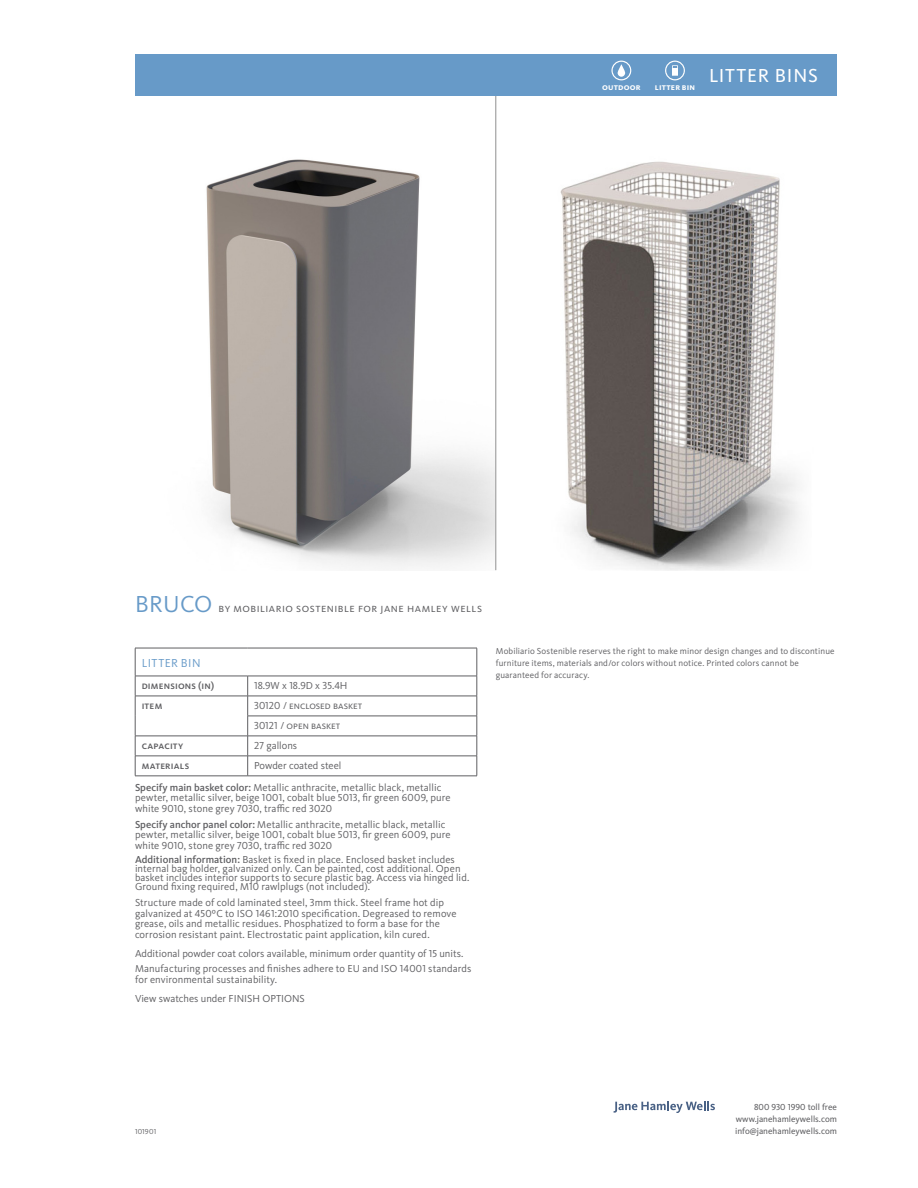
<style>
.page{position:relative;width:918px;height:1188px;background:#fff}
.page>*{position:absolute;margin:0;border:0;box-sizing:border-box;transform-origin:0 0}
.t1{font:19.5px "Kievit OT";letter-spacing:.04em;color:#fff}
.t2{font:12px "Kievit Pro";letter-spacing:.04em;color:#5f5f62}
.t3{font:12px "Kievit Pro";letter-spacing:.03em;color:#679ac8}
.INFO_2_paragraph{font:10.5px/10.5px "Kievit Pro";letter-spacing:.005em;color:#5f5f62}
.t4{font:500 10.5px "Kievit OT";letter-spacing:.02em;color:#5f5f62}
.t5{font:9px/12px "Kievit Pro";letter-spacing:.01em;color:#5f5f62}
.t6{font:9px/12px "Kievit OT";color:#5f5f62;text-align:justify}
.t7{font:700 9px "Kievit OT";letter-spacing:.025em;color:#fff}
.t8{font:7.5px "Kievit Pro";letter-spacing:.02em;color:#5f5f62}
.s1{font-size:24px;color:#679ac8}
.s2{font-weight:500}
</style>
<div class="page">
<img style="left:206px;top:159px;width:289px;height:410px">
<hr style="left:248px;top:696px;width:229px;height:1px;background:#5f5f62">
<hr style="left:248px;top:716px;width:229px;height:1px;background:#5f5f62">
<hr style="left:248px;top:736px;width:229px;height:1px;background:#5f5f62">
<hr style="left:248px;top:756px;width:229px;height:1px;background:#5f5f62">
<hr style="left:248px;top:776px;width:229px;height:1px;background:#5f5f62">
<hr style="left:135px;top:676px;width:113px;height:1px;background:#5f5f62">
<hr style="left:248px;top:676px;width:229px;height:1px;background:#5f5f62">
<hr style="left:135px;top:648px;width:113px;height:1px;background:#5f5f62">
<hr style="left:248px;top:648px;width:229px;height:1px;background:#5f5f62">
<svg style="left:477px;top:648px;width:1px;height:128px"></svg>
<hr style="left:135px;top:756px;width:113px;height:1px;background:#5f5f62">
<hr style="left:135px;top:776px;width:113px;height:1px;background:#5f5f62">
<hr style="left:135px;top:696px;width:113px;height:1px;background:#5f5f62">
<svg style="left:135px;top:648px;width:1px;height:128px"></svg>
<svg style="left:247px;top:676px;width:1px;height:100px"></svg>
<hr style="left:135px;top:736px;width:113px;height:1px;background:#5f5f62">
<img style="left:496px;top:152px;width:304px;height:418px">
<hr style="left:495px;top:95px;width:1px;height:475px;background:#000">
<div style="left:135px;top:54px;width:702px;height:42px;background:#679ac8"></div>
<svg style="left:611px;top:61px;width:20px;height:19px"></svg>
<svg style="left:617px;top:64px;width:8px;height:13px"></svg>
<svg style="left:665px;top:61px;width:20px;height:19px"></svg>
<svg style="left:613px;top:1101px;width:102px;height:12px"></svg>
<p class="t7" style="left:602px;top:82px;width:40px">outdoor</p>
<p class="t7" style="left:655px;top:82px;width:42px">Litter Bin</p>
<h1 class="t1" style="left:709px;top:64px;width:110px">LITTER BINS</h1>
<p class="t2" style="left:135px;top:601px;width:348px"><span class="s1">BRUCO</span> by mobiliario sostenible for jane hamley wells</p>
<p class="t3" style="left:142px;top:656px;width:60px">LITTER BIN</p>
<p class="t4" style="left:142px;top:680px;width:74px">DIMENSIONS (IN)</p>
<p class="INFO_2_paragraph" style="left:254px;top:681px;width:95px">18.9W x 18.9D x 35.4H</p>
<p class="t4" style="left:142px;top:700px;width:22px">ITEM</p>
<p class="INFO_2_paragraph" style="left:254px;top:700px;width:110px">30120 / enclosed basket</p>
<p class="INFO_2_paragraph" style="left:254px;top:720px;width:88px">30121 / open basket</p>
<p class="t4" style="left:142px;top:740px;width:43px">capacity</p>
<p class="INFO_2_paragraph" style="left:254px;top:740px;width:45px">27 gallons</p>
<p class="t4" style="left:142px;top:760px;width:48px">Materials</p>
<p class="INFO_2_paragraph" style="left:254px;top:760px;width:89px">Powder coated steel</p>
<p class="INFO_2_paragraph" style="left:135px;top:782px;width:317px"><span class="s2">Specify main basket color:</span> Metallic anthracite, metallic black, metallic pewter, metallic silver, beige 1001, cobalt blue 5013, fir green 6009, pure white 9010, stone grey 7030, traffic red 3020</p>
<p class="INFO_2_paragraph" style="left:135px;top:819px;width:317px"><span class="s2">Specify anchor panel color:</span> Metallic anthracite, metallic black, metallic pewter, metallic silver, beige 1001, cobalt blue 5013, fir green 6009, pure white 9010, stone grey 7030, traffic red 3020</p>
<p class="INFO_2_paragraph" style="left:135px;top:855px;width:336px;line-height:9px"><span class="s2">Additional information:</span> Basket is fixed in place. Enclosed basket includes internal bag holder, galvanized only. Can be painted, cost additional. Open basket includes interior supports to secure plastic bag. Access via hinged lid.<br>Ground fixing required, M10 rawlplugs (not included).</p>
<p class="INFO_2_paragraph" style="left:135px;top:897px;width:323px">Structure made of cold laminated steel, 3mm thick. Steel frame hot dip galvanized at 450ºC to ISO 1461:2010 specification. Degreased to remove grease, oils and metallic residues. Phosphatized to form a base for the corrosion resistant paint. Electrostatic paint application, kiln cured.</p>
<p class="INFO_2_paragraph" style="left:135px;top:948px;width:330px">Additional powder coat colors available, minimum order quantity of 15 units.</p>
<p class="INFO_2_paragraph" style="left:135px;top:964px;width:338px">Manufacturing processes and finishes adhere to EU and ISO 14001 standards for environmental sustainability.</p>
<p class="INFO_2_paragraph" style="left:135px;top:993px;width:171px">View swatches under FINISH OPTIONS</p>
<p class="t5" style="left:496px;top:645px;width:340px">Mobiliario Sostenible reserves the right to make minor design changes and to discontinue furniture items, materials and/or colors without notice. Printed colors cannot be guaranteed for accuracy.</p>
<p class="t8" style="left:135px;top:1127px;width:23px">101901</p>
<p class="t6" style="left:735px;top:1101px;width:103px;text-indent:19px">800 930 1990 toll free www.janehamleywells.com info@janehamleywells.com</p>
</div>
